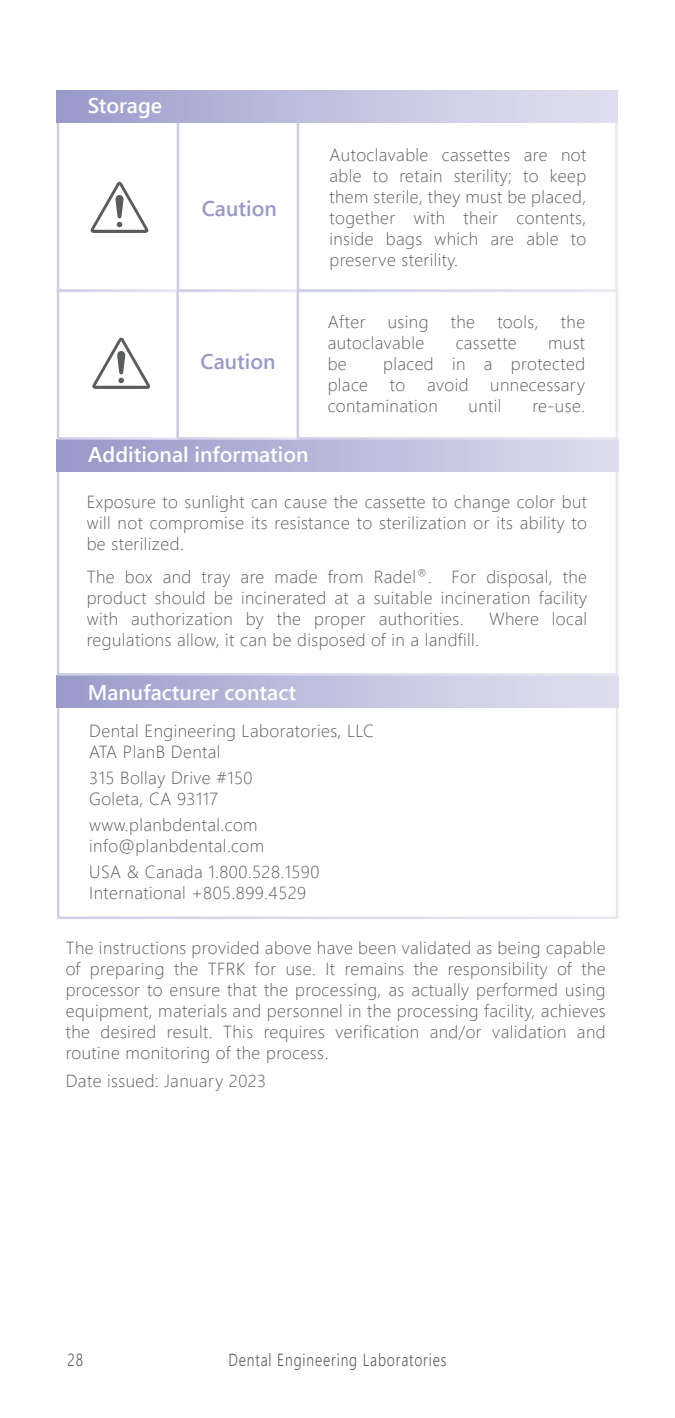
<style>
.page{position:relative;width:675px;height:1418px;background:#fff}
.page>*{position:absolute;margin:0;border:0;box-sizing:border-box;transform-origin:0 0}
.Header_2{font:21.25px "Webly Sleek UI Semibold";color:#fff}
.Header_2-2{font:21.25px "Webly Sleek UI Semibold";color:#9999ca}
.Webly_Caution{font:17.5px/21px "Webly Sleek UI Light";letter-spacing:.025em;color:#595c5f;text-align:justify}
.t1{font:17.5px "Webly Sleek UI Semilight";letter-spacing:.06em;color:#595c5f;scale:.8 1}
</style>
<div class="page">
<div style="left:57px;top:705px;width:561px;height:214px;border:2px solid #fff"></div>
<div style="left:57px;top:675px;width:561px;height:32px;background:linear-gradient(to right,#9c9ccc,#e4e3f1)"></div>
<div style="left:57px;top:469px;width:561px;height:206px;border:2px solid #fff"></div>
<div style="left:57px;top:440px;width:561px;height:32px;background:linear-gradient(to right,#9797c9,#dddced)"></div>
<div style="left:57px;top:289px;width:122px;height:151px;border:2px solid #fff"></div>
<div style="left:176px;top:289px;width:123px;height:151px;border:2px solid #fff"></div>
<div style="left:297px;top:289px;width:321px;height:151px;border:2px solid #fff"></div>
<svg style="left:92px;top:338px;width:58px;height:51px"></svg>
<div style="left:57px;top:120px;width:122px;height:172px;border:2px solid #fff"></div>
<div style="left:177px;top:120px;width:122px;height:172px;border:2px solid #fff"></div>
<div style="left:297px;top:120px;width:321px;height:172px;border:2px solid #fff"></div>
<svg style="left:91px;top:182px;width:57px;height:51px"></svg>
<div style="left:57px;top:90px;width:561px;height:32px;background:linear-gradient(to right,#9c9ccc,#e4e3f1)"></div>
<p class="Header_2" style="left:88px;top:89px;width:76px">Storage</p>
<p class="Header_2-2" style="left:202px;top:192px;width:76px">Caution</p>
<p class="Header_2-2" style="left:201px;top:345px;width:76px">Caution</p>
<p class="Webly_Caution" style="left:329px;top:144px;width:258px">Autoclavable cassettes are not able to retain sterility; to keep them sterile, they must be placed, together with their contents, inside bags which are able to preserve sterility.</p>
<p class="Webly_Caution" style="left:328px;top:310px;width:39px">After</p>
<p class="Webly_Caution" style="left:388px;top:310px;width:42px">using</p>
<p class="Webly_Caution" style="left:451px;top:310px;width:26px">the</p>
<p class="Webly_Caution" style="left:497px;top:310px;width:43px">tools,</p>
<p class="Webly_Caution" style="left:561px;top:310px;width:26px">the</p>
<p class="Webly_Caution" style="left:328px;top:331px;width:98px">autoclavable</p>
<p class="Webly_Caution" style="left:456px;top:331px;width:63px">cassette</p>
<p class="Webly_Caution" style="left:548px;top:331px;width:39px">must</p>
<p class="Webly_Caution" style="left:328px;top:352px;width:21px">be</p>
<p class="Webly_Caution" style="left:328px;top:352px;width:259px;text-indent:55px">placed in a protected place to avoid unnecessary contamination</p>
<p class="Webly_Caution" style="left:469px;top:394px;width:34px">until</p>
<p class="Webly_Caution" style="left:532px;top:394px;width:54px">re-use.</p>
<p class="Header_2" style="left:88px;top:438px;width:222px">Additional information</p>
<p class="Webly_Caution" style="left:87px;top:491px;width:502px">Exposure to sunlight can cause the cassette to change color but will not compromise its resistance to sterilization or its ability to be sterilized.</p>
<p class="Webly_Caution" style="left:87px;top:565px;width:502px">The box and tray are made from Radel<sup>®</sup>. For disposal, the product should be incinerated at a suitable incineration facility with authorization by the proper authorities.</p>
<p class="Webly_Caution" style="left:489px;top:607px;width:99px">Where local</p>
<p class="Webly_Caution" style="left:87px;top:628px;width:394px">regulations allow, it can be disposed of in a landfill.</p>
<p class="Header_2" style="left:88px;top:676px;width:210px">Manufacturer contact</p>
<p class="Webly_Caution" style="left:89px;top:719px;width:286px">Dental Engineering Laboratories, LLC</p>
<p class="Webly_Caution" style="left:89px;top:740px;width:133px">ATA PlanB Dental</p>
<p class="Webly_Caution" style="left:89px;top:766px;width:165px">315 Bollay Drive #150</p>
<p class="Webly_Caution" style="left:89px;top:787px;width:130px">Goleta, CA 93117</p>
<p class="Webly_Caution" style="left:89px;top:813px;width:170px">www.planbdental.com</p>
<p class="Webly_Caution" style="left:89px;top:834px;width:176px">info@planbdental.com</p>
<p class="Webly_Caution" style="left:89px;top:860px;width:232px">USA &amp; Canada 1.800.528.1590</p>
<p class="Webly_Caution" style="left:89px;top:881px;width:219px">International +805.899.4529</p>
<p class="Webly_Caution" style="left:66px;top:936px;width:542px">The instructions provided above have been validated as being capable of preparing the TFRK for use. It remains the responsibility of the processor to ensure that the processing, as actually performed using equipment, materials and personnel in the processing facility, achieves the desired result. This requires verification and/or validation and routine monitoring of the process.</p>
<p class="Webly_Caution" style="left:66px;top:1069px;width:202px">Date issued: January 2023</p>
<p class="t1" style="left:68px;top:1346px;width:21px">28</p>
<p class="t1" style="left:228px;top:1346px;width:274px">Dental Engineering Laboratories</p>
</div>
